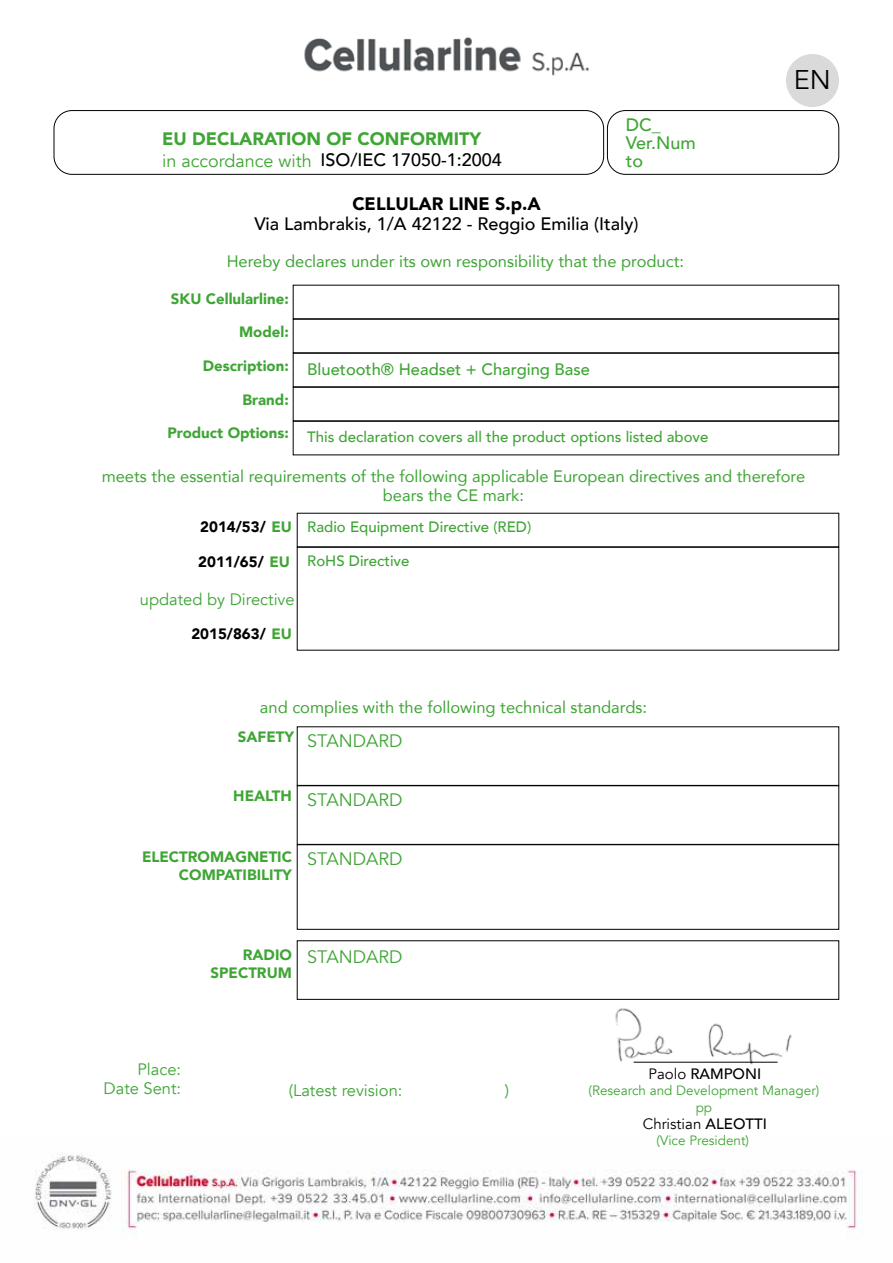
<style>
.page{position:relative;width:893px;height:1263px;background:#fff}
.page>*{position:absolute;margin:0;border:0;box-sizing:border-box;transform-origin:0 0}
.t1{font:27px "Avenir";color:#000}
.t2{font:500 18px "Avenir";color:#000}
.t3{font:18px "Avenir";color:#3fa535}
.t4{font:900 18px "Avenir";color:#3fa535}
.t5{font:900 18px "Avenir";color:#000}
.t6{font:500 18px/18px "Avenir";color:#3fa535}
.t7{font:16.5px/19.5px "Avenir";color:#3fa535;text-align:center}
.t8{font:16.5px/19.5px "Avenir";color:#3fa535;text-align:right}
.t9{font:500 16.5px "Avenir";color:#3fa535}
.t10{font:900 15px/18px "Avenir";color:#3fa535;text-align:right}
.t11{font:500 15px "Avenir";color:#3fa535}
.t12{font:900 15px "Avenir";color:#000}
.t13{font:15px "Avenir";color:#000}
.t14{font:500 15px "Avenir";color:#000}
.t15{font:13.5px/16.5px "Avenir";color:#3fa535;text-align:center}
.s1{color:#3fa535}
.s2{font-weight:400}
.s3{font-weight:500}
</style>
<div class="page">
<img style="left:53px;top:37px;width:787px;height:92px">
<img style="left:35px;top:1152px;width:827px;height:83px">
<div style="left:786px;top:54px;width:53px;height:53px;background:#dadada;border-radius:50%"></div>
<div style="left:54px;top:110px;width:550px;height:65px;border:1px solid #000;border-radius:18px"></div>
<img style="left:609px;top:999px;width:190px;height:66px">
<div style="left:607px;top:110px;width:232px;height:65px;border:1px solid #000;border-radius:18px"></div>
<div style="left:293px;top:285px;width:546px;height:34px;border:1px solid #000"></div>
<div style="left:293px;top:319px;width:546px;height:34px;border:1px solid #000"></div>
<div style="left:297px;top:547px;width:542px;height:103px;border:1px solid #000"></div>
<div style="left:293px;top:353px;width:546px;height:34px;border:1px solid #000"></div>
<div style="left:297px;top:785px;width:542px;height:59px;border:1px solid #000"></div>
<div style="left:297px;top:844px;width:542px;height:85px;border:1px solid #000"></div>
<div style="left:293px;top:387px;width:546px;height:34px;border:1px solid #000"></div>
<div style="left:293px;top:421px;width:546px;height:34px;border:1px solid #000"></div>
<hr style="left:634px;top:1062px;width:143px;height:1px;background:#000">
<p class="t6" style="left:626px;top:114px;width:72px">DC_<br>Ver.Num to</p>
<p class="t4" style="left:162px;top:124px;width:320px">EU DECLARATION OF CONFORMITY</p>
<p class="t3" style="left:162px;top:150px;width:151px">in accordance with</p>
<p class="t2" style="left:320px;top:144px;width:183px">ISO/IEC 17050-1:2004</p>
<p class="t5" style="left:352px;top:189px;width:190px">CELLULAR LINE S.p.A</p>
<p class="t2" style="left:255px;top:208px;width:385px">Via Lambrakis, 1/A 42122 - Reggio Emilia (Italy)</p>
<p class="t7" style="left:227px;top:251px;width:459px">Hereby declares under its own responsibility that the product:</p>
<h1 class="t1" style="left:794px;top:63px;width:39px">EN</h1>
<p class="t10" style="left:171px;top:289px;width:119px">SKU Cellularline:</p>
<p class="t10" style="left:239px;top:323px;width:51px">Model:</p>
<p class="t10" style="left:203px;top:356px;width:87px">Description:</p>
<p class="t10" style="left:242px;top:390px;width:48px">Brand:</p>
<p class="t10" style="left:167px;top:424px;width:123px">Product Options:</p>
<p class="t7" style="left:102px;top:466px;width:705px">meets the essential requirements of the following applicable European directives and therefore bears the CE mark:</p>
<p class="t9" style="left:307px;top:355px;width:284px">Bluetooth® Headset + Charging Base</p>
<p class="t11" style="left:307px;top:423px;width:403px">This declaration covers all the product options listed above</p>
<p class="t12" style="left:200px;top:514px;width:93px">2014/53/ <span class="s1">EU</span></p>
<p class="t12" style="left:198px;top:549px;width:93px">2011/65/ <span class="s1">EU</span></p>
<p class="t8" style="left:140px;top:589px;width:156px">updated by Directive</p>
<p class="t12" style="left:191px;top:621px;width:102px">2015/863/ <span class="s1">EU</span></p>
<p class="t11" style="left:307px;top:513px;width:225px">Radio Equipment Directive (RED)</p>
<p class="t11" style="left:307px;top:547px;width:104px">RoHS Directive</p>
<p class="t7" style="left:260px;top:697px;width:389px">and complies with the following technical standards:</p>
<p class="t10" style="left:238px;top:727px;width:58px">SAFETY</p>
<p class="t3" style="left:307px;top:730px;width:97px">STANDARD</p>
<p class="t10" style="left:233px;top:786px;width:60px">HEALTH</p>
<p class="t3" style="left:307px;top:789px;width:97px">STANDARD</p>
<p class="t10" style="left:142px;top:847px;width:151px">ELECTROMAGNETIC<br>COMPATIBILITY</p>
<p class="t3" style="left:307px;top:848px;width:97px">STANDARD</p>
<p class="t10" style="left:211px;top:945px;width:83px">RADIO<br>SPECTRUM</p>
<p class="t3" style="left:307px;top:946px;width:97px">STANDARD</p>
<p class="t8" style="left:104px;top:1059px;width:79px">Place:<br>Date Sent:</p>
<p class="t8" style="left:289px;top:1081px;width:115px">(Latest revision:</p>
<p class="t8" style="left:505px;top:1081px;width:6px">)</p>
<p class="t14" style="left:648px;top:1061px;width:114px"><span class="s2">Paolo</span> RAMPONI</p>
<p class="t13" style="left:643px;top:1115px;width:126px">Christian <span class="s3">ALEOTTI</span></p>
<p class="t15" style="left:588px;top:1083px;width:232px">(Research and Development Manager) pp</p>
<p class="t15" style="left:657px;top:1133px;width:94px">(Vice President)</p>
</div>
